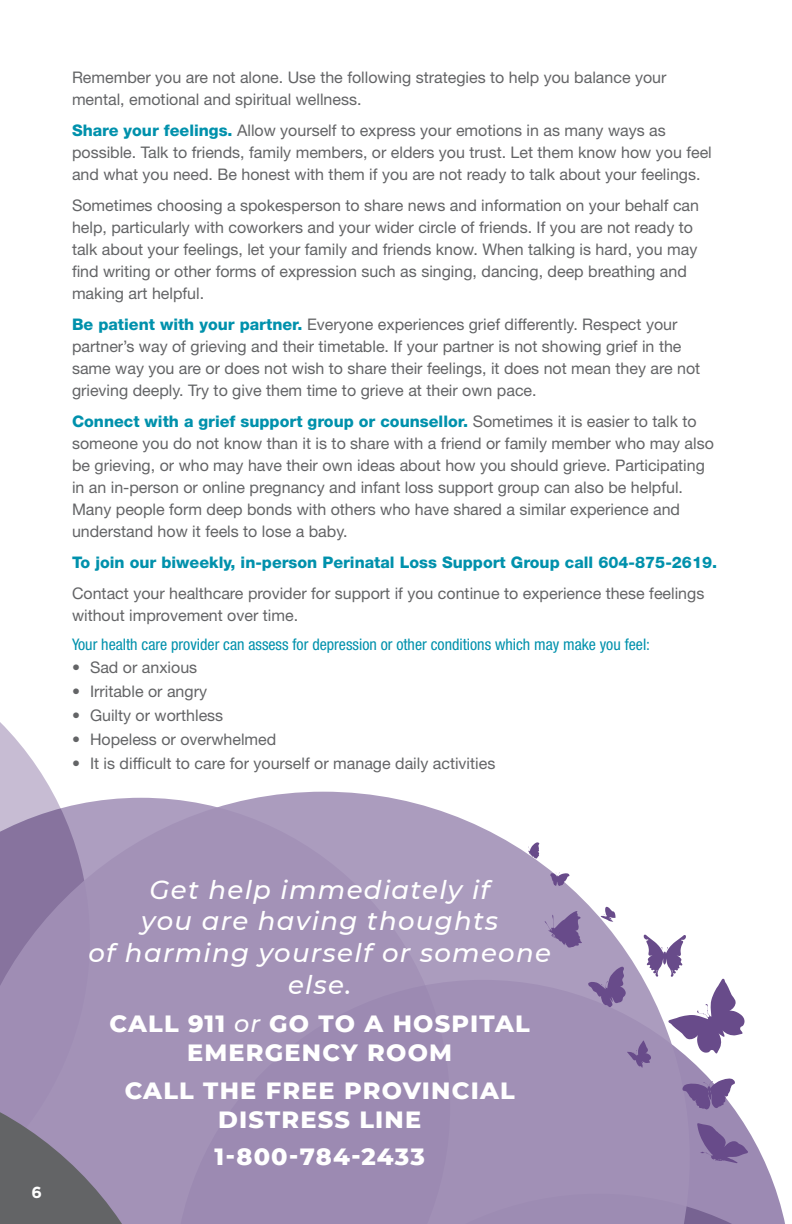
<style>
.page{position:relative;width:792px;height:1224px;background:#fff}
.page>*{position:absolute;margin:0;border:0;box-sizing:border-box;transform-origin:0 0}
.t1{font:italic 500 26px/31.8px "Montserrat";letter-spacing:.05em;color:#fff;text-align:center}
.t2{font:800 24px/28.8px "Montserrat";letter-spacing:.05em;color:#fff;text-align:center}
.t3{font:16px/22px "Helvetica Neue LT Std";color:#636466}
.t4{font:condensed 16px "Helvetica Neue LT Std";color:#0091ac}
.t5{font:800 16px "Helvetica Neue LT Std";color:#0091ac}
.t6{font:700 16px "Gotham";color:#fff}
.s1{font-weight:800;color:#0091ac}
.s2{font-weight:500;font-style:italic}
</style>
<div class="page">
<svg style="left:0;top:722px;width:52px;height:70px;fill:#c7bcd3"></svg>
<svg style="left:690px;top:1068px;width:87px;height:126px;fill:#9c8ab3"></svg>
<svg style="left:690px;top:1194px;width:95px;height:30px;background:#9a89b1"></svg>
<svg style="left:0;top:792px;width:690px;height:432px;background:#aa9bbd"></svg>
<svg style="left:682px;top:1078px;width:53px;height:32px;background:#8b75a5"></svg>
<svg style="left:600px;top:907px;width:16px;height:15px"></svg>
<svg style="left:550px;top:872px;width:19px;height:14px"></svg>
<svg style="left:588px;top:934px;width:157px;height:134px"></svg>
<svg style="left:545px;top:911px;width:37px;height:37px"></svg>
<svg style="left:528px;top:842px;width:11px;height:17px"></svg>
<svg style="left:697px;top:1123px;width:51px;height:40px;background:#846da0"></svg>
<svg style="left:0;top:1070px;width:180px;height:154px;background:#8f839e"></svg>
<p class="t3" style="left:72px;top:67px;width:596px">Remember you are not alone. Use the following strategies to help you balance your mental, emotional and spiritual wellness.</p>
<p class="t3" style="left:72px;top:120px;width:641px"><span class="s1">Share your feelings.</span> Allow yourself to express your emotions in as many ways as possible. Talk to friends, family members, or elders you trust. Let them know how you feel and what you need. Be honest with them if you are not ready to talk about your feelings.</p>
<p class="t3" style="left:72px;top:195px;width:629px">Sometimes choosing a spokesperson to share news and information on your behalf can help, particularly with coworkers and your wider circle of friends. If you are not ready to talk about your feelings, let your family and friends know. When talking is hard, you may find writing or other forms of expression such as singing, dancing, deep breathing and making art helpful.</p>
<p class="t3" style="left:72px;top:313px;width:630px"><span class="s1">Be patient with your partner.</span> Everyone experiences grief differently. Respect your partner’s way of grieving and their timetable. If your partner is not showing grief in the same way you are or does not wish to share their feelings, it does not mean they are not grieving deeply. Try to give them time to grieve at their own pace.</p>
<p class="t3" style="left:72px;top:410px;width:643px"><span class="s1">Connect with a grief support group or counsellor.</span> Sometimes it is easier to talk to someone you do not know than it is to share with a friend or family member who may also be grieving, or who may have their own ideas about how you should grieve. Participating in an in-person or online pregnancy and infant loss support group can also be helpful.<br>Many people form deep bonds with others who have shared a similar experience and understand how it feels to lose a baby.</p>
<p class="t5" style="left:72px;top:553px;width:647px">To join our biweekly, in-person Perinatal Loss Support Group call 604-875-2619.</p>
<p class="t3" style="left:72px;top:582px;width:634px">Contact your healthcare provider for support if you continue to experience these feelings without improvement over time.</p>
<p class="t4" style="left:72px;top:635px;width:580px">Your health care provider can assess for depression or other conditions which may make you feel:</p>
<p class="t3" style="left:72px;top:657px;width:127px">• Sad or anxious</p>
<p class="t3" style="left:72px;top:680px;width:137px">• Irritable or angry</p>
<p class="t3" style="left:72px;top:704px;width:153px">• Guilty or worthless</p>
<p class="t3" style="left:72px;top:728px;width:206px">• Hopeless or overwhelmed</p>
<p class="t3" style="left:72px;top:752px;width:425px">• It is difficult to care for yourself or manage daily activities</p>
<p class="t6" style="left:32px;top:1183px;width:12px">6</p>
<h1 class="t1" style="left:88px;top:873px;width:464px">Get help immediately if<br>you are having thoughts<br>of harming yourself or someone else.</h1>
<h2 class="t2" style="left:110px;top:1008px;width:422px">CALL 911 <span class="s2">or</span> GO TO A HOSPITAL<br>EMERGENCY ROOM</h2>
<h2 class="t2" style="left:125px;top:1075px;width:392px">CALL THE FREE PROVINCIAL<br>DISTRESS LINE</h2>
<h2 class="t2" style="left:215px;top:1141px;width:212px">1-800-784-2433</h2>
</div>
